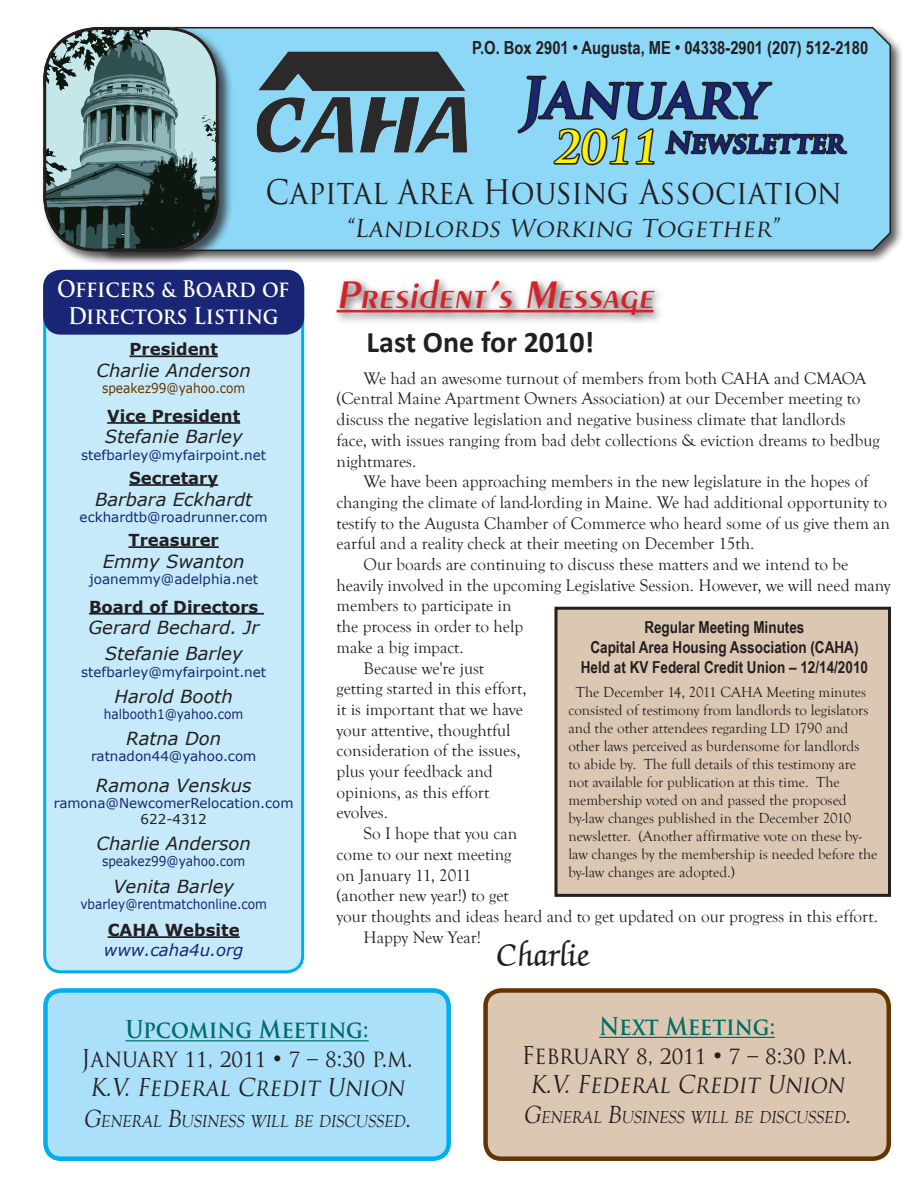
<style>
.page{position:relative;width:918px;height:1188px;background:#fff}
.page>*{position:absolute;margin:0;border:0;box-sizing:border-box;transform-origin:0 0}
.t1{font:700 54px "Trajan Pro";color:#192575}
.t2{font:italic 600 40.5px "Exotic 350 BT";color:#d1232a}
.t3{font:500 36px "Zapf Chancery IT Cby BT";color:#231f20}
.t4{font:33px "Trajan Pro";color:#231f20;scale:.9 1}
.t5{font:700 30px "Calibri";color:#231f20}
.t6{font:700 27px "Trajan Pro";color:#192575}
.t7{font:24px/28.8px "Trajan Pro";color:#231f20;text-align:center;scale:.9 1}
.t8{font:24px "Trajan Pro";color:#231f20}
.t9{font:700 22.5px/27px "Trajan Pro";letter-spacing:-.01em;color:#fff;text-align:center;scale:.9 1}
.t10{font:italic 18px/26.1px "Verdana";color:#231f20;text-align:center}
.t11{font:700 18px "Arial Narrow";color:#231f20}
.t12{font:17.85px "Goudy Old Style T";color:#231f20;scale:.9 1}
.t13{font:17.25px/20.7px "Goudy Old Style T";color:#231f20}
.t14{font:700 16.5px/19.8px "Arial Narrow";color:#231f20;text-align:center}
.t15{font:700 16.5px "Verdana";color:#231f20}
.t16{font:italic 16.5px "Verdana";color:#192575}
.t17{font:15px/18px "Goudy Old Style T";color:#231f20}
.t18{font:13.5px "Verdana";color:#192575}
.t19{font:13.5px "Verdana";color:#192575;scale:.9 1}
.t20{font:13.5px "Verdana";color:#653500;scale:.9 1}
.t21{font:13.5px "Verdana";color:#231f20}
.s1{font-size:43.5px;color:#fff101}
.s2{font-weight:700;color:#006c67}
.s3{font-family:"Arial"}
.s4{font-size:25.5px}
</style>
<div class="page">
<div style="left:85px;top:24px;width:820px;height:241px;background:#231f20;opacity:.75"></div>
<div style="left:234px;top:26px;width:658px;height:226px;background:#8dd7f7"></div>
<img style="left:238px;top:41px;width:248px;height:121px">
<div style="left:41px;top:25px;width:193px;height:241px;background:#231f20;opacity:.75"></div>
<svg style="left:43px;top:27px;width:176px;height:225px;background:#6a8484"></svg>
<div style="left:43px;top:27px;width:176px;height:225px;border:3px solid #231f20;border-radius:53px"></div>
<svg style="left:515px;top:74px;width:334px;height:128px;background:#79b5cf"></svg>
<div style="left:331px;top:275px;width:334px;height:50px;background:#231f20;opacity:.75"></div>
<hr style="left:337px;top:310px;width:316px;height:2px;background:#d1232a">
<div style="left:486px;top:990px;width:403px;height:169px;background:#dcc8b2;border-radius:16px"></div>
<div style="left:483px;top:988px;width:408px;height:173px;border:4px solid #653500;border-radius:16px"></div>
<div style="left:45px;top:990px;width:404px;height:169px;background:#aae0f9;border-radius:16px"></div>
<div style="left:43px;top:988px;width:408px;height:173px;border:4px solid #00aeef;border-radius:16px"></div>
<div style="left:45px;top:271px;width:258px;height:701px;background:#c6eafa;border-radius:17px"></div>
<div style="left:43px;top:270px;width:261px;height:703px;border:3px solid #00aeef;border-radius:17px"></div>
<div style="left:43px;top:270px;width:261px;height:65px;background:#192575;border-radius:18px"></div>
<hr style="left:599px;top:1037px;width:176px;height:1px;background:#006c67">
<hr style="left:129px;top:355px;width:89px;height:2px;background:#231f20">
<hr style="left:107px;top:422px;width:133px;height:2px;background:#231f20">
<hr style="left:129px;top:484px;width:89px;height:2px;background:#231f20">
<hr style="left:129px;top:546px;width:90px;height:2px;background:#231f20">
<hr style="left:89px;top:613px;width:175px;height:2px;background:#231f20">
<hr style="left:108px;top:936px;width:132px;height:2px;background:#231f20">
<hr style="left:125px;top:1040px;width:244px;height:1px;background:#006c67">
<div style="left:556px;top:608px;width:334px;height:287px;background:#dcc8b2"></div>
<div style="left:554px;top:607px;width:337px;height:290px;border:3px solid #231f20"></div>
<p class="t11" style="left:472px;top:34px;width:397px">P.O. Box 2901 • Augusta, ME • 04338-2901 (207) 512-2180</p>
<h1 class="t1" style="left:520px;top:65px;width:246px">January</h1>
<h3 class="t6" style="left:553px;top:126px;width:292px"><span class="s1">2011</span> Newsletter</h3>
<h3 class="t4" style="left:266px;top:171px;width:642px">Capital Area Housing Association</h3>
<h3 class="t8" style="left:346px;top:213px;width:438px">“Landlords Working Together”</h3>
<h3 class="t9" style="left:57px;top:276px;width:260px">Officers &amp; Board of<br>Directors Listing</h3>
<p class="t15" style="left:129px;top:339px;width:90px">President</p>
<p class="t10" style="left:97px;top:357px;width:156px">Charlie Anderson</p>
<p class="t20" style="left:102px;top:380px;width:161px">speakez99@yahoo.com</p>
<p class="t15" style="left:107px;top:405px;width:134px">Vice President</p>
<p class="t10" style="left:105px;top:423px;width:139px">Stefanie Barley</p>
<p class="t18" style="left:81px;top:446px;width:186px">stefbarley@myfairpoint.net</p>
<p class="t15" style="left:129px;top:467px;width:91px">Secretary</p>
<p class="t10" style="left:95px;top:485px;width:159px">Barbara Eckhardt</p>
<p class="t18" style="left:80px;top:508px;width:190px">eckhardtb@roadrunner.com</p>
<p class="t15" style="left:129px;top:530px;width:92px">Treasurer</p>
<p class="t10" style="left:103px;top:547px;width:144px">Emmy Swanton</p>
<p class="t18" style="left:89px;top:570px;width:171px">joanemmy@adelphia.net</p>
<p class="t15" style="left:89px;top:596px;width:171px">Board of Directors</p>
<p class="t10" style="left:88px;top:614px;width:172px">Gerard Bechard. Jr<br>Stefanie Barley</p>
<p class="t18" style="left:81px;top:663px;width:186px">stefbarley@myfairpoint.net</p>
<p class="t10" style="left:115px;top:682px;width:120px">Harold Booth</p>
<p class="t19" style="left:104px;top:705px;width:157px">halbooth1@yahoo.com</p>
<p class="t10" style="left:126px;top:725px;width:97px">Ratna Don</p>
<p class="t18" style="left:91px;top:748px;width:167px">ratnadon44@yahoo.com</p>
<p class="t10" style="left:96px;top:772px;width:157px">Ramona Venskus</p>
<p class="t18" style="left:54px;top:794px;width:241px">ramona@NewcomerRelocation.com</p>
<p class="t21" style="left:141px;top:811px;width:68px">622-4312</p>
<p class="t10" style="left:97px;top:830px;width:156px">Charlie Anderson</p>
<p class="t19" style="left:102px;top:853px;width:161px">speakez99@yahoo.com</p>
<p class="t10" style="left:113px;top:872px;width:122px">Venita Barley</p>
<p class="t19" style="left:80px;top:895px;width:209px">vbarley@rentmatchonline.com</p>
<p class="t15" style="left:108px;top:920px;width:134px">CAHA Website</p>
<p class="t16" style="left:104px;top:939px;width:141px">www.caha4u.org</p>
<h2 class="t2" style="left:337px;top:270px;width:326px">President’s Message</h2>
<h3 class="t5" style="left:367px;top:324px;width:229px">Last One for 2010!</h3>
<p class="t13" style="left:337px;top:368px;width:545px;text-indent:27px">We had an awesome turnout of members from both CAHA and CMAOA (Central Maine Apartment Owners Association) at our December meeting to discuss the negative legislation and negative business climate that landlords face, with issues ranging from bad debt collections &amp; eviction dreams to bedbug nightmares.</p>
<p class="t13" style="left:364px;top:472px;width:506px">We have been approaching members in the new legislature in the hopes of</p>
<p class="t13" style="left:337px;top:492px;width:552px">changing the climate of land-lording in Maine. We had additional opportunity to</p>
<p class="t13" style="left:337px;top:513px;width:555px">testify to the Augusta Chamber of Commerce who heard some of us give them an</p>
<p class="t13" style="left:337px;top:534px;width:419px">earful and a reality check at their meeting on December 15th.</p>
<p class="t13" style="left:364px;top:554px;width:486px">Our boards are continuing to discuss these matters and we intend to be</p>
<p class="t13" style="left:337px;top:575px;width:556px">heavily involved in the upcoming Legislative Session. However, we will need many</p>
<p class="t13" style="left:337px;top:596px;width:177px">members to participate in</p>
<p class="t13" style="left:337px;top:617px;width:188px">the process in order to help</p>
<p class="t13" style="left:337px;top:637px;width:129px">make a big impact.</p>
<p class="t13" style="left:364px;top:658px;width:122px">Because we're just</p>
<p class="t13" style="left:337px;top:679px;width:192px">getting started in this effort,</p>
<p class="t13" style="left:337px;top:699px;width:188px">it is important that we have</p>
<p class="t13" style="left:337px;top:720px;width:176px">your attentive, thoughtful</p>
<p class="t13" style="left:337px;top:741px;width:185px">consideration of the issues,</p>
<p class="t13" style="left:337px;top:761px;width:158px">plus your feedback and</p>
<p class="t13" style="left:337px;top:782px;width:154px">opinions, as this effort</p>
<p class="t13" style="left:337px;top:803px;width:53px">evolves.</p>
<p class="t13" style="left:364px;top:824px;width:155px">So I hope that you can</p>
<p class="t13" style="left:337px;top:844px;width:176px">come to our next meeting</p>
<p class="t13" style="left:337px;top:865px;width:136px">on January 11, 2011</p>
<p class="t13" style="left:337px;top:886px;width:174px">(another new year!) to get</p>
<p class="t13" style="left:337px;top:906px;width:543px">your thoughts and ideas heard and to get updated on our progress in this effort.</p>
<p class="t13" style="left:364px;top:927px;width:119px">Happy New Year!</p>
<p class="t14" style="left:581px;top:616px;width:289px">Regular Meeting Minutes<br>Capital Area Housing Association (CAHA)<br>Held at KV Federal Credit Union – 12/14/2010</p>
<p class="t17" style="left:568px;top:683px;width:311px;text-indent:8px">The December 14, 2011 CAHA Meeting minutes consisted of testimony from landlords to legislators and the other attendees regarding LD 1790 and other laws perceived as burdensome for landlords<br>to abide by. The full details of this testimony are not available for publication at this time. The membership voted on and passed the proposed by-law changes published in the December 2010 newsletter. (Another affirmative vote on these by&shy;law changes by the membership is needed before the by-law changes are adopted.)</p>
<h3 class="t3" style="left:496px;top:937px;width:95px">Charlie</h3>
<h3 class="t7" style="left:82px;top:1015px;width:369px"><span class="s2">Upcoming Meeting:<br></span>January 11, 2011 <span class="s3">•</span> 7 – 8:30 p.m.<br>K.V. Federal Credit Union</h3>
<p class="t12" style="left:83px;top:1111px;width:370px"><span class="s4">G</span>ENERAL <span class="s4">B</span>USINESS WILL BE DISCUSSED<span class="s4">.</span></p>
<h3 class="t7" style="left:522px;top:1012px;width:369px"><span class="s2">Next Meeting:<br></span>February 8, 2011 <span class="s3">•</span> 7 – 8:30 p.m.<br>K.V. Federal Credit Union</h3>
<p class="t12" style="left:523px;top:1108px;width:370px"><span class="s4">G</span>ENERAL <span class="s4">B</span>USINESS WILL BE DISCUSSED<span class="s4">.</span></p>
</div>
